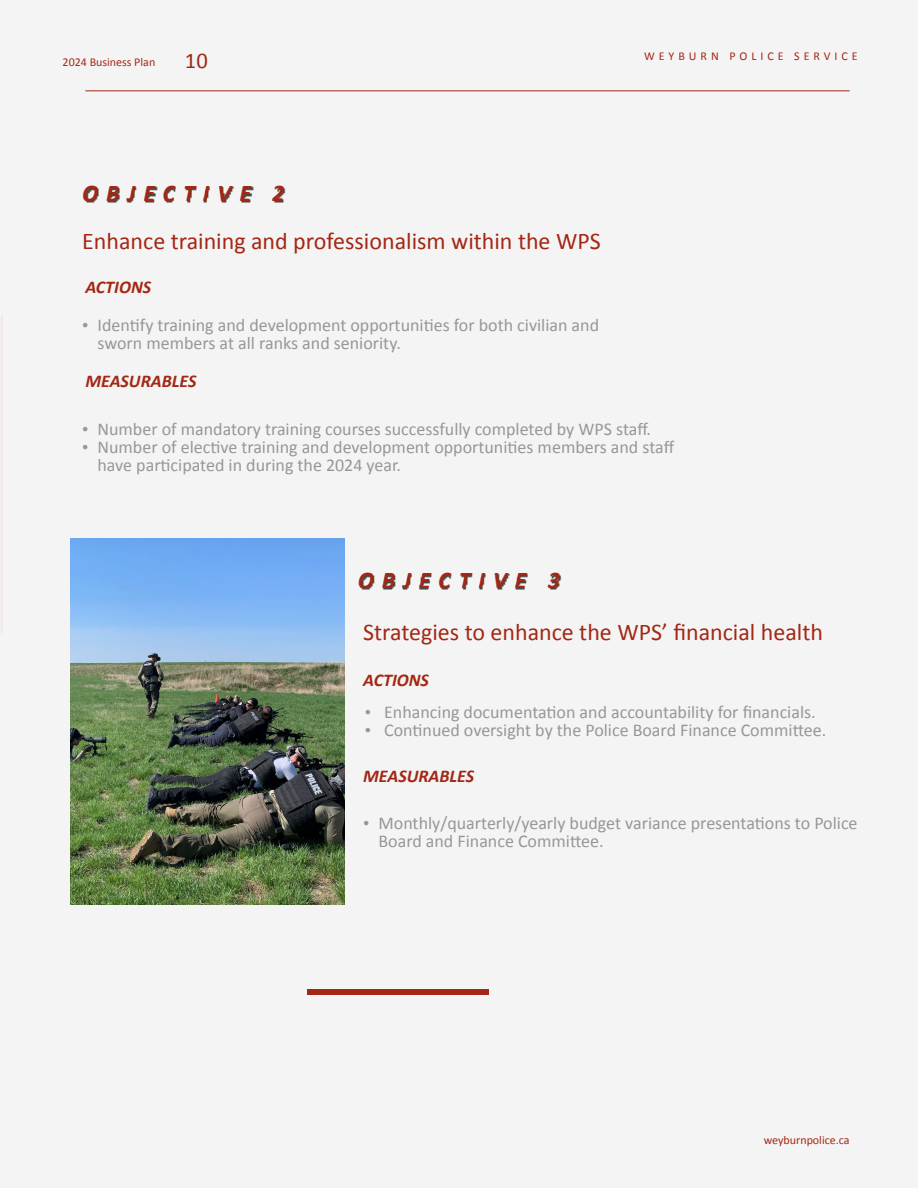
<style>
.page{position:relative;width:918px;height:1188px;background:#f4f4f4}
.page>*{position:absolute;margin:0;border:0;box-sizing:border-box;transform-origin:0 0}
.t1{font:24px "Calibri";color:#a32714}
.t2{font:italic 700 24px "Calibri";letter-spacing:.33em;color:#a32714}
.t3{font:22.5px "Calibri";color:#a32714}
.t4{font:18px/18px "Calibri";color:#959799}
.t5{font:italic 700 18px "Calibri";color:#a32714}
.t6{font:12px "Calibri";color:#a32714}
.t7{font:12px "Calibri";letter-spacing:.33em;color:#a32714}
.s1{font-family:"Times New Roman"}
</style>
<div class="page">
<hr style="left:85px;top:90px;width:765px;height:1px;background:#a32714">
<img style="left:360px;top:573px;width:201px;height:17px">
<img style="left:84px;top:186px;width:202px;height:17px">
<div style="left:307px;top:990px;width:182px;height:5px;background:#a32714"></div>
<img style="left:70px;top:539px;width:275px;height:366px">
<p class="t6" style="left:63px;top:54px;width:94px">2024 Business Plan</p>
<p class="t3" style="left:185px;top:45px;width:24px">10</p>
<p class="t7" style="left:644px;top:47px;width:215px">WEYBURN POLICE SERVICE</p>
<h1 class="t2" style="left:82px;top:177px;width:204px">OBJECTIVE 2</h1>
<h1 class="t1" style="left:82px;top:225px;width:520px">Enhance training and professionalism within the WPS</h1>
<p class="t5" style="left:85px;top:274px;width:67px">ACTIONS</p>
<p class="t4" style="left:98px;top:316px;width:503px;text-indent:-15px"><span class="s1">•</span> Identify training and development opportunities for both civilian and sworn members at all ranks and seniority.</p>
<p class="t5" style="left:85px;top:368px;width:113px">MEASURABLES</p>
<p class="t4" style="left:82px;top:419px;width:570px"><span class="s1">•</span> Number of mandatory training courses successfully completed by WPS staff.</p>
<p class="t4" style="left:98px;top:437px;width:578px;text-indent:-15px"><span class="s1">•</span> Number of elective training and development opportunities members and staff have participated in during the 2024 year.</p>
<h1 class="t2" style="left:358px;top:563px;width:204px">OBJECTIVE 3</h1>
<h1 class="t1" style="left:363px;top:615px;width:461px">Strategies to enhance the WPS’ financial health</h1>
<p class="t5" style="left:363px;top:667px;width:67px">ACTIONS</p>
<p class="t4" style="left:365px;top:702px;width:452px"><span class="s1">•</span> Enhancing documentation and accountability for financials.</p>
<p class="t4" style="left:365px;top:720px;width:463px"><span class="s1">•</span> Continued oversight by the Police Board Finance Committee.</p>
<p class="t5" style="left:363px;top:763px;width:113px">MEASURABLES</p>
<p class="t4" style="left:378px;top:813px;width:481px;text-indent:-15px"><span class="s1">•</span> Monthly/quarterly/yearly budget variance presentations to Police<br>Board and Finance Committee.</p>
<p class="t6" style="left:764px;top:1132px;width:87px">weyburnpolice.ca</p>
</div>
